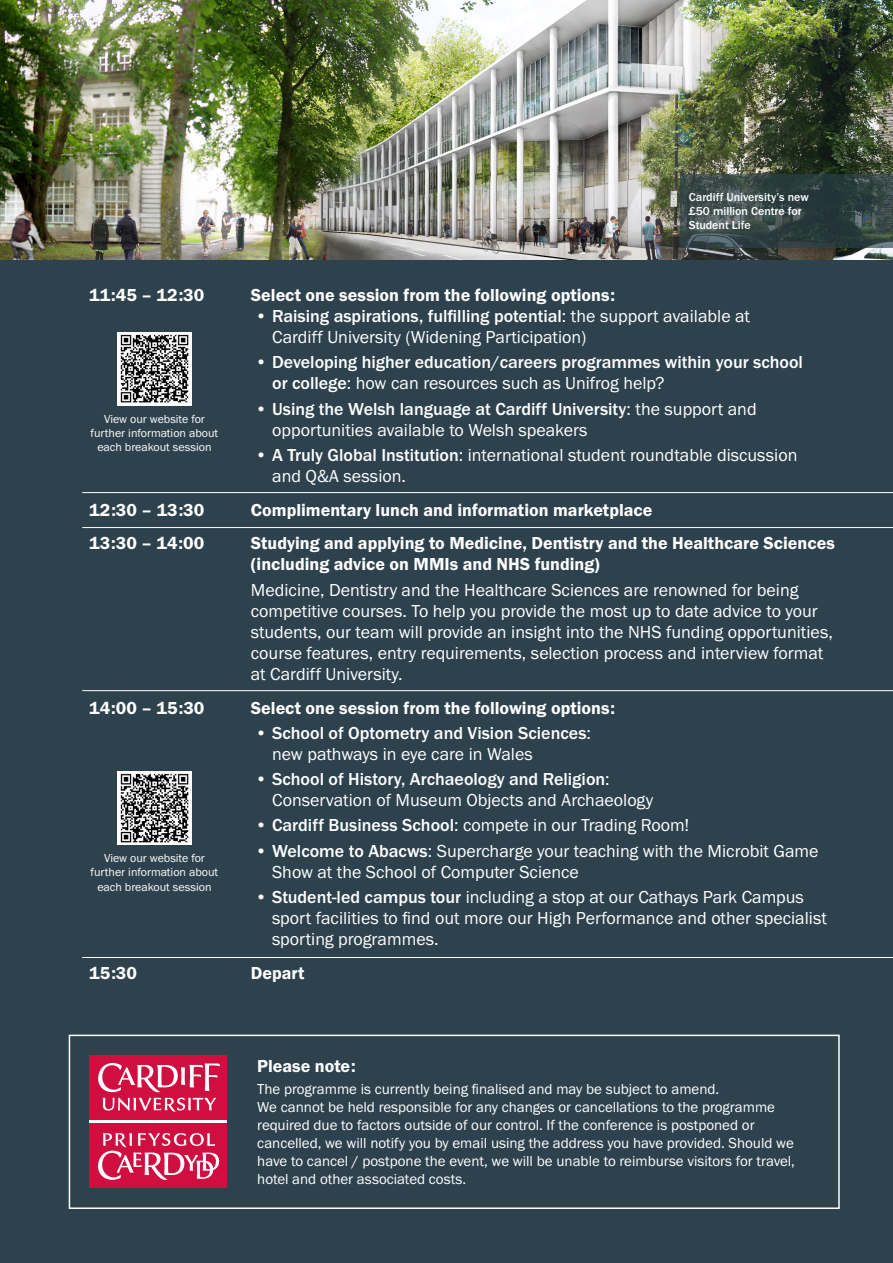
<style>
.page{position:relative;width:893px;height:1263px;background:#2d424d}
.page>*{position:absolute;margin:0;border:0;box-sizing:border-box;transform-origin:0 0}
.t1{font:18px/21px "Franklin Gothic URW Boo";color:#fff}
.t2{font:18px/21px "Franklin Gothic URW Dem";color:#fff}
.t3{font:500 18px/21px "Franklin Gothic URW";color:#fff}
.t4{font:15px/18px "Franklin Gothic URW Boo";color:#fff}
.t5{font:12px/14.4px "Franklin Gothic URW Boo";color:#fff;text-align:center}
.t6{font:500 12px/14.4px "Franklin Gothic URW";color:#fff}
.s1{font-family:"Franklin Gothic URW";font-weight:500}
.s2{font-family:"Franklin Gothic URW Boo";font-weight:400}
</style>
<div class="page">
<div style="left:89px;top:1119px;width:138px;height:5px;background:#fff"></div>
<div style="left:89px;top:1123px;width:138px;height:65px;background:#d10e40"></div>
<svg style="left:98px;top:1133px;width:121px;height:47px"></svg>
<div style="left:89px;top:1055px;width:138px;height:65px;background:#d10e40"></div>
<svg style="left:98px;top:1063px;width:122px;height:49px"></svg>
<div style="left:69px;top:1035px;width:771px;height:174px;border:2px solid #fff"></div>
<hr style="left:82px;top:492px;width:811px;height:1px;background:#fff">
<hr style="left:82px;top:690px;width:811px;height:1px;background:#fff">
<hr style="left:82px;top:957px;width:811px;height:1px;background:#fff">
<hr style="left:82px;top:527px;width:811px;height:1px;background:#fff">
<img style="left:118px;top:332px;width:73px;height:73px">
<img style="left:118px;top:771px;width:73px;height:73px">
<img style="left:0;top:0;width:893px;height:259px">
<svg style="left:680px;top:174px;width:213px;height:73px"></svg>
<p class="t6" style="left:689px;top:189px;width:121px">Cardiff University’s new £50 million Centre for<br>Student Life</p>
<p class="t2" style="left:89px;top:284px;width:117px">11:45 – 12:30</p>
<p class="t2" style="left:251px;top:284px;width:366px">Select one session from the following options:</p>
<p class="t1" style="left:272px;top:305px;width:479px;text-indent:-17px">• <span class="s1">Raising aspirations, fulfilling potential</span>: the support available at<br>Cardiff University (Widening Participation)</p>
<p class="t3" style="left:272px;top:352px;width:532px;text-indent:-17px"><span class="s2">•</span> Developing higher education/careers programmes within your school or college<span class="s2">: how can resources such as Unifrog help?</span></p>
<p class="t1" style="left:272px;top:398px;width:486px;text-indent:-17px">• <span class="s1">Using the Welsh language at Cardiff University</span>: the support and opportunities available to Welsh speakers</p>
<p class="t1" style="left:272px;top:444px;width:527px;text-indent:-17px">• <span class="s1">A Truly Global Institution</span>: international student roundtable discussion and Q&amp;A session.</p>
<p class="t2" style="left:89px;top:499px;width:117px">12:30 – 13:30</p>
<p class="t2" style="left:251px;top:499px;width:403px">Complimentary lunch and information marketplace</p>
<p class="t2" style="left:89px;top:533px;width:117px">13:30 – 14:00</p>
<p class="t2" style="left:251px;top:533px;width:586px">Studying and applying to Medicine, Dentistry and the Healthcare Sciences (including advice on MMIs and NHS funding)</p>
<p class="t1" style="left:251px;top:579px;width:583px">Medicine, Dentistry and the Healthcare Sciences are renowned for being competitive courses. To help you provide the most up to date advice to your students, our team will provide an insight into the NHS funding opportunities, course features, entry requirements, selection process and interview format at Cardiff University.</p>
<p class="t2" style="left:89px;top:697px;width:117px">14:00 – 15:30</p>
<p class="t2" style="left:251px;top:697px;width:366px">Select one session from the following options:</p>
<p class="t3" style="left:272px;top:722px;width:320px;text-indent:-17px"><span class="s2">•</span> School of Optometry and Vision Sciences<span class="s2">: new pathways in eye care in Wales</span></p>
<p class="t1" style="left:272px;top:768px;width:383px;text-indent:-17px">• <span class="s1">School of History, Archaeology and Religion</span>:<br>Conservation of Museum Objects and Archaeology</p>
<p class="t1" style="left:255px;top:814px;width:436px">• <span class="s1">Cardiff Business School</span>: compete in our Trading Room!</p>
<p class="t1" style="left:272px;top:840px;width:548px;text-indent:-17px">• <span class="s1">Welcome to Abacws</span>: Supercharge your teaching with the Microbit Game<br>Show at the School of Computer Science</p>
<p class="t1" style="left:272px;top:886px;width:556px;text-indent:-17px">• <span class="s1">Student-led campus tour</span> including a stop at our Cathays Park Campus sport facilities to find out more our High Performance and other specialist sporting programmes.</p>
<p class="t2" style="left:89px;top:962px;width:49px">15:30</p>
<p class="t2" style="left:251px;top:962px;width:55px">Depart</p>
<p class="t5" style="left:91px;top:411px;width:129px">View our website for further information about each breakout session</p>
<p class="t5" style="left:91px;top:850px;width:129px">View our website for further information about each breakout session</p>
<p class="t2" style="left:257px;top:1055px;width:100px">Please note:</p>
<p class="t4" style="left:257px;top:1080px;width:539px">The programme is currently being finalised and may be subject to amend.<br>We cannot be held responsible for any changes or cancellations to the programme required due to factors outside of our control. If the conference is postponed or cancelled, we will notify you by email using the address you have provided. Should we have to cancel / postpone the event, we will be unable to reimburse visitors for travel, hotel and other associated costs.</p>
</div>
